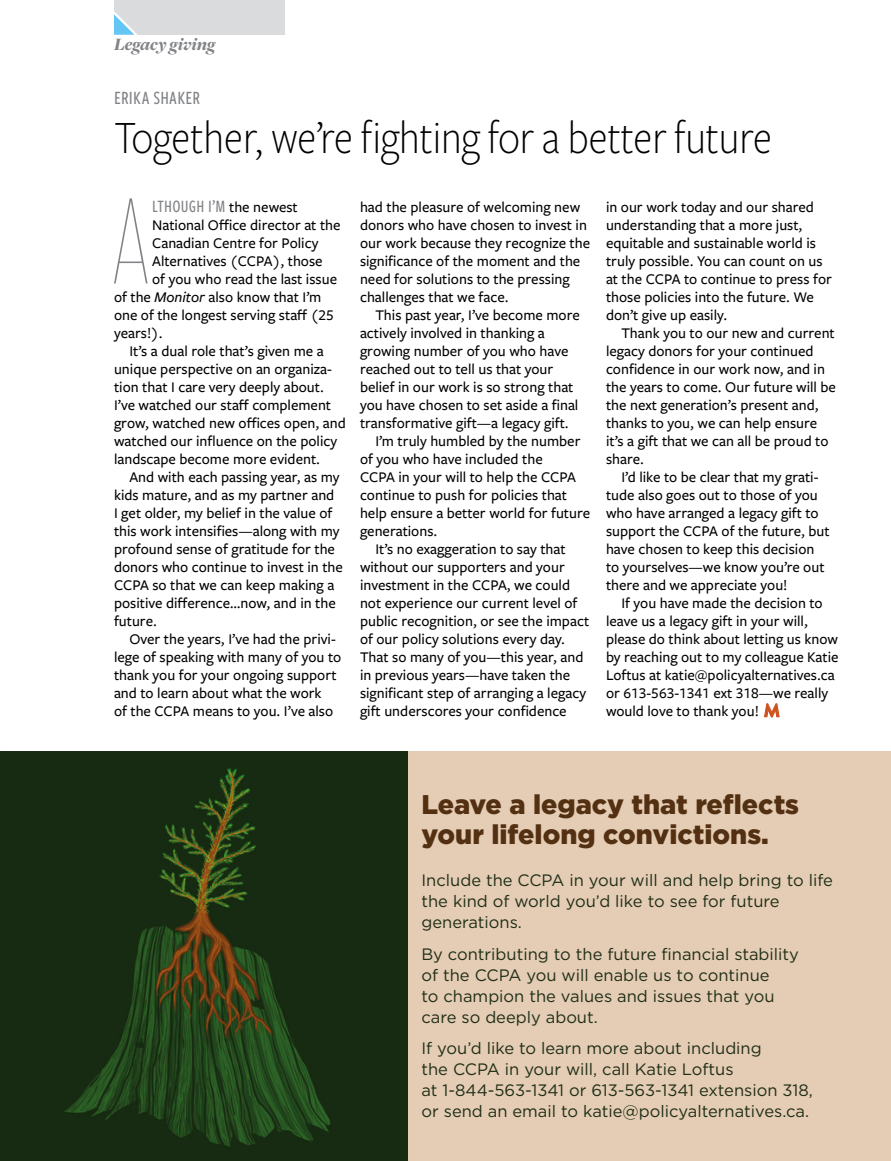
<style>
.page{position:relative;width:891px;height:1161px;background:#fff}
.page>*{position:absolute;margin:0;border:0;box-sizing:border-box;transform-origin:0 0}
.t1{font:100 120.9px "Tungsten";color:#818386}
.t2{font:300 48px "Freight Sans Cnd Pro";letter-spacing:-.015em;color:#000}
.t3{font:900 27px/30px "Gotham HTF";color:#523011}
.t4{font:500 19.5px "Freight Sans Cmp Pro";letter-spacing:.01em;color:#818386}
.t5{font:500 18px "Freight Sans Cmp Pro";letter-spacing:.015em;color:#818386}
.t6{font:italic 900 18px "Freight Disp Pro";letter-spacing:-.005em;color:#818386}
.t7{font:16.5px/21px "Gotham HTF";color:#202e16}
.t8{font:500 15.3px/18px "Freight Sans Pro";color:#000}
.s1{font-family:"Freight Sans Pro";font-size:15.3px;color:#000}
.s2{font-family:"Brandon Grotesque";font-weight:700;font-size:18.45px;color:#ce501b}
.s3{font-style:italic}
</style>
<div class="page">
<div style="left:114px;top:0;width:171px;height:35px;background:#dadbdd"></div>
<svg style="left:114px;top:11px;width:24px;height:24px"></svg>
<svg style="left:764px;top:703px;width:16px;height:15px"></svg>
<div style="left:408px;top:752px;width:483px;height:409px;background:#e4ccb5"></div>
<img style="left:0;top:752px;width:408px;height:409px">
<p class="t6" style="left:114px;top:32px;width:103px">Legacy giving</p>
<p class="t4" style="left:114px;top:84px;width:88px">ERIKA SHAKER</p>
<h2 class="t2" style="left:114px;top:106px;width:660px">Together, we’re fighting for a better future</h2>
<h1 class="t1" style="left:109px;top:181px;width:44px">A</h1>
<p class="t5" style="left:152px;top:194px;width:147px">LTHOUGH I’M <span class="s1">the newest</span></p>
<p class="t8" style="left:360px;top:197px;width:232px">had the pleasure of welcoming new donors who have chosen to invest in our work because they recognize the significance of the moment and the need for solutions to the pressing challenges that we face.</p>
<p class="t8" style="left:375px;top:305px;width:206px">This past year, I’ve become more</p>
<p class="t8" style="left:360px;top:323px;width:186px">actively involved in thanking a</p>
<p class="t8" style="left:360px;top:341px;width:210px">growing number of you who have</p>
<p class="t8" style="left:360px;top:359px;width:195px">reached out to tell us that your</p>
<p class="t8" style="left:360px;top:377px;width:215px">belief in our work is so strong that</p>
<p class="t8" style="left:360px;top:395px;width:220px">you have chosen to set aside a final</p>
<p class="t8" style="left:360px;top:413px;width:210px">transformative gift—a legacy gift.</p>
<p class="t8" style="left:375px;top:431px;width:207px">I’m truly humbled by the number</p>
<p class="t8" style="left:360px;top:449px;width:184px">of you who have included the</p>
<p class="t8" style="left:360px;top:467px;width:217px">CCPA in your will to help the CCPA</p>
<p class="t8" style="left:360px;top:485px;width:209px">continue to push for policies that</p>
<p class="t8" style="left:360px;top:503px;width:232px">help ensure a better world for future</p>
<p class="t8" style="left:360px;top:521px;width:79px">generations.</p>
<p class="t8" style="left:375px;top:539px;width:192px">It’s no exaggeration to say that</p>
<p class="t8" style="left:360px;top:557px;width:206px">without our supporters and your</p>
<p class="t8" style="left:360px;top:575px;width:212px">investment in the CCPA, we could</p>
<p class="t8" style="left:360px;top:593px;width:219px">not experience our current level of</p>
<p class="t8" style="left:360px;top:611px;width:231px">public recognition, or see the impact</p>
<p class="t8" style="left:360px;top:629px;width:207px">of our policy solutions every day.</p>
<p class="t8" style="left:360px;top:647px;width:225px">That so many of you—this year, and</p>
<p class="t8" style="left:360px;top:665px;width:212px">in previous years—have taken the</p>
<p class="t8" style="left:360px;top:683px;width:228px">significant step of arranging a legacy</p>
<p class="t8" style="left:360px;top:701px;width:208px">gift underscores your confidence</p>
<p class="t8" style="left:606px;top:197px;width:228px">in our work today and our shared understanding that a more just, equitable and sustainable world is truly possible. You can count on us at the CCPA to continue to press for those policies into the future. We don’t give up easily.</p>
<p class="t8" style="left:606px;top:323px;width:232px;text-indent:15px">Thank you to our new and current legacy donors for your continued confidence in our work now, and in the years to come. Our future will be the next generation’s present and, thanks to you, we can help ensure it’s a gift that we can all be proud to share.</p>
<p class="t8" style="left:606px;top:467px;width:225px;text-indent:15px">I’d like to be clear that my grati&shy;tude also goes out to those of you who have arranged a legacy gift to support the CCPA of the future, but have chosen to keep this decision to yourselves—we know you’re out there and we appreciate you!</p>
<p class="t8" style="left:606px;top:593px;width:234px;text-indent:15px">If you have made the decision to leave us a legacy gift in your will, please do think about letting us know by reaching out to my colleague Katie Loftus at katie@policyalternatives.ca or 613-563-1341 ext 318—we really would love to thank you! <span class="s2">M</span></p>
<p class="t8" style="left:152px;top:215px;width:190px">National Office director at the</p>
<p class="t8" style="left:152px;top:233px;width:168px">Canadian Centre for Policy</p>
<p class="t8" style="left:152px;top:251px;width:172px">Alternatives (CCPA), those</p>
<p class="t8" style="left:152px;top:269px;width:186px">of you who read the last issue</p>
<p class="t8" style="left:114px;top:287px;width:209px">of the <span class="s3">Monitor</span> also know that I’m</p>
<p class="t8" style="left:114px;top:305px;width:221px">one of the longest serving staff (25</p>
<p class="t8" style="left:114px;top:323px;width:50px">years!).</p>
<p class="t8" style="left:129px;top:341px;width:196px">It’s a dual role that’s given me a</p>
<p class="t8" style="left:114px;top:359px;width:219px">unique perspective on an organiza-</p>
<p class="t8" style="left:114px;top:377px;width:211px">tion that I care very deeply about.</p>
<p class="t8" style="left:114px;top:395px;width:219px">I’ve watched our staff complement</p>
<p class="t8" style="left:114px;top:413px;width:233px">grow, watched new offices open, and</p>
<p class="t8" style="left:114px;top:431px;width:225px">watched our influence on the policy</p>
<p class="t8" style="left:114px;top:449px;width:208px">landscape become more evident.</p>
<p class="t8" style="left:129px;top:467px;width:212px">And with each passing year, as my</p>
<p class="t8" style="left:114px;top:485px;width:222px">kids mature, and as my partner and</p>
<p class="t8" style="left:114px;top:503px;width:220px">I get older, my belief in the value of</p>
<p class="t8" style="left:114px;top:521px;width:227px">this work intensifies—along with my</p>
<p class="t8" style="left:114px;top:539px;width:223px">profound sense of gratitude for the</p>
<p class="t8" style="left:114px;top:557px;width:230px">donors who continue to invest in the</p>
<p class="t8" style="left:114px;top:575px;width:222px">CCPA so that we can keep making a</p>
<p class="t8" style="left:114px;top:593px;width:223px">positive difference…now, and in the</p>
<p class="t8" style="left:114px;top:611px;width:44px">future.</p>
<p class="t8" style="left:129px;top:629px;width:208px">Over the years, I’ve had the privi-</p>
<p class="t8" style="left:114px;top:647px;width:229px">lege of speaking with many of you to</p>
<p class="t8" style="left:114px;top:665px;width:224px">thank you for your ongoing support</p>
<p class="t8" style="left:114px;top:683px;width:209px">and to learn about what the work</p>
<p class="t8" style="left:114px;top:701px;width:221px">of the CCPA means to you. I’ve also</p>
<h3 class="t3" style="left:422px;top:789px;width:379px">Leave a legacy that reflects your lifelong convictions.</h3>
<p class="t7" style="left:422px;top:870px;width:413px">Include the CCPA in your will and help bring to life the kind of world you’d like to see for future generations.</p>
<p class="t7" style="left:422px;top:943px;width:379px">By contributing to the future financial stability of the CCPA you will enable us to continue<br>to champion the values and issues that you care so deeply about.</p>
<p class="t7" style="left:422px;top:1038px;width:393px">If you’d like to learn more about including<br>the CCPA in your will, call Katie Loftus<br>at 1-844-563-1341 or 613-563-1341 extension 318, or send an email to katie@policyalternatives.ca.</p>
</div>
